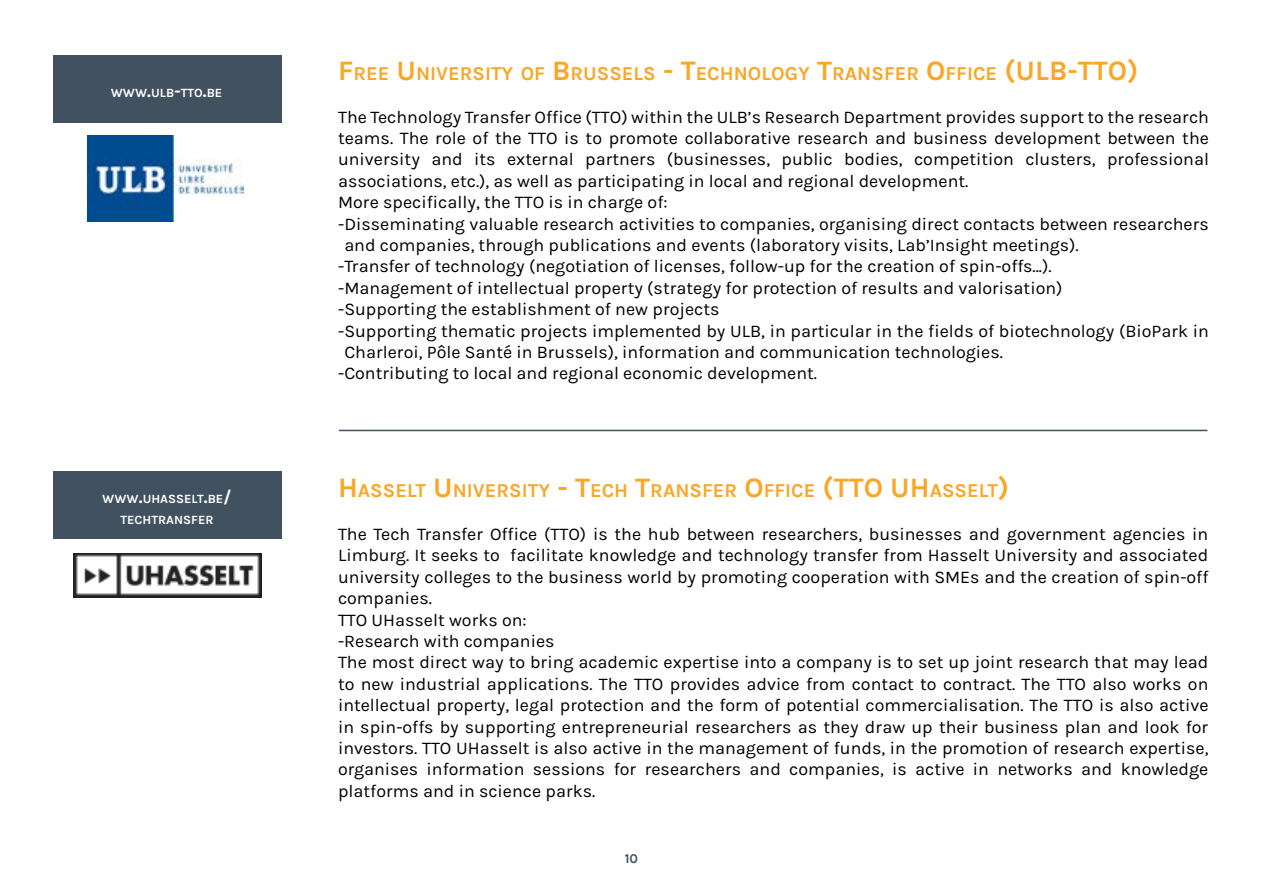
<style>
.page{position:relative;width:1263px;height:893px;background:#fff}
.page>*{position:absolute;margin:0;border:0;box-sizing:border-box;transform-origin:0 0}
.t1{font:700 28.2px "Karla";color:#faa627}
.t2{font:700 19.8px "Karla";color:#faa627}
.t3{font:17.85px/21.5px "Karla";color:#000}
.t4{font:700 13.5px "Karla";color:#415160}
.t5{font:700 12.6px/21.6px "Karla";color:#fff;text-align:center}
.s1{font-size:18px}
.s2{font-size:28.2px}
</style>
<div class="page">
<hr style="left:339px;top:430px;width:868px;height:1px;background:#415160">
<div style="left:53px;top:55px;width:229px;height:67px;background:#415160"></div>
<img style="left:87px;top:136px;width:156px;height:85px">
<div style="left:54px;top:471px;width:228px;height:68px;background:#415160"></div>
<img style="left:73px;top:553px;width:189px;height:44px">
<p class="t5" style="left:111px;top:82px;width:113px">WWW<span class="s1">.</span>ULB<span class="s1">-</span>TTO<span class="s1">.</span>BE</p>
<p class="t5" style="left:102px;top:488px;width:131px">WWW<span class="s1">.</span>UHASSELT<span class="s1">.</span>BE<span class="s1">/<br></span>TECHTRANSFER</p>
<p class="t2" style="left:338px;top:62px;width:695px"><span class="s2">F</span>REE <span class="s2">U</span> NIVERSITY OF <span class="s2">B</span> RUSSELS <span class="s2">- T</span>ECHNOLOGY <span class="s2">T</span>RANSFER <span class="s2">O</span>FFICE <span class="s2">(ULB</span></p>
<h1 class="t1" style="left:1067px;top:54px;width:73px">-TTO)</h1>
<p class="t3" style="left:338px;top:106px;width:872px">The Technology Transfer Office (TTO) within the ULB’s Research Department provides support to the research</p>
<p class="t3" style="left:338px;top:128px;width:872px">teams. The role of the TTO is to promote collaborative research and business development between the</p>
<p class="t3" style="left:338px;top:149px;width:872px">university and its external partners (businesses, public bodies, competition clusters, professional</p>
<p class="t3" style="left:338px;top:170px;width:632px">associations, etc.), as well as participating in local and regional development.</p>
<p class="t3" style="left:338px;top:192px;width:331px">More specifically, the TTO is in charge of:</p>
<p class="t3" style="left:338px;top:213px;width:872px">-Disseminating valuable research activities to companies, organising direct contacts between researchers</p>
<p class="t3" style="left:344px;top:235px;width:736px">and companies, through publications and events (laboratory visits, Lab’Insight meetings).</p>
<p class="t3" style="left:338px;top:256px;width:715px">-Transfer of technology (negotiation of licenses, follow-up for the creation of spin-offs...).</p>
<p class="t3" style="left:338px;top:277px;width:726px">-Management of intellectual property (strategy for protection of results and valorisation)</p>
<p class="t3" style="left:338px;top:299px;width:383px">-Supporting the establishment of new projects</p>
<p class="t3" style="left:338px;top:320px;width:872px">-Supporting thematic projects implemented by ULB, in particular in the fields of biotechnology (BioPark in</p>
<p class="t3" style="left:344px;top:342px;width:660px">Charleroi, Pôle Santé in Brussels), information and communication technologies.</p>
<p class="t3" style="left:338px;top:363px;width:480px">-Contributing to local and regional economic development.</p>
<p class="t2" style="left:338px;top:479px;width:673px"><span class="s2">H</span>ASSELT <span class="s2">U</span> NIVERSITY <span class="s2">- T</span>ECH <span class="s2">T</span>RANSFER <span class="s2">O</span>FFICE <span class="s2">(TTO UH</span>ASSELT<span class="s2">)</span></p>
<p class="t3" style="left:338px;top:524px;width:872px">The Tech Transfer Office (TTO) is the hub between researchers, businesses and government agencies in Limburg. It seeks to facilitate knowledge and technology transfer from Hasselt University and associated university colleges to the business world by promoting cooperation with SMEs and the creation of spin-off companies.<br>TTO UHasselt works on:<br>-Research with companies<br>The most direct way to bring academic expertise into a company is to set up joint research that may lead to new industrial applications. The TTO provides advice from contact to contract. The TTO also works on intellectual property, legal protection and the form of potential commercialisation. The TTO is also active in spin-offs by supporting entrepreneurial researchers as they draw up their business plan and look for investors. TTO UHasselt is also active in the management of funds, in the promotion of research expertise, organises information sessions for researchers and companies, is active in networks and knowledge platforms and in science parks.</p>
<p class="t4" style="left:625px;top:851px;width:15px">10</p>
</div>
